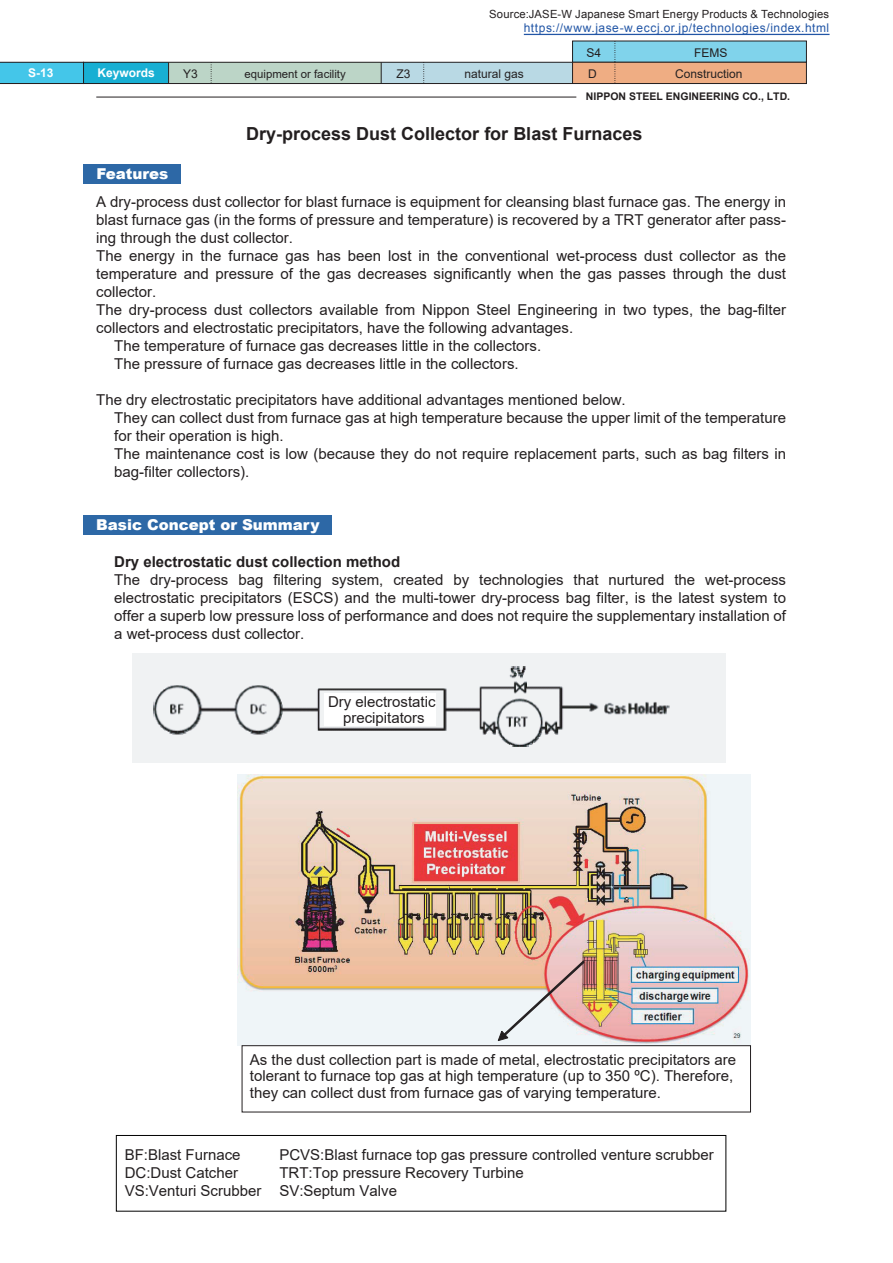
<style>
.page{position:relative;width:893px;height:1263px;background:#fff}
.page>*{position:absolute;margin:0;border:0;box-sizing:border-box;transform-origin:0 0}
.t1{font:700 18px "Arial";color:#231f20}
.t2{font:15px/18px "Arial";color:#231f20}
.t3{font:700 15px "Arial";color:#231f20}
.t4{font:900 15px "Arial";color:#fff}
.t5{font:12px "Arial";letter-spacing:.045em;color:#2256a6}
.t6{font:12px "Arial";color:#242122}
.t7{font:700 12px "Arial";color:#fff}
.t8{font:12px "Arial";color:#231f20}
.t9{font:11.4px "Arial";color:#242122}
.t10{font:11.25px "Arial";letter-spacing:.015em;color:#231f20}
.t11{font:700 10.5px "Arial";color:#231f20}
</style>
<div class="page">
<div style="left:573px;top:41px;width:233px;height:21px;background:#80d3eb"></div>
<svg style="left:0;top:62px;width:83px;height:22px;background:#41b8d8"></svg>
<div style="left:84px;top:62px;width:85px;height:22px;background:#18afd3"></div>
<div style="left:169px;top:62px;width:212px;height:22px;background:#bcd5c7"></div>
<svg style="left:211px;top:64px;width:1px;height:17px"></svg>
<div style="left:381px;top:62px;width:192px;height:22px;background:#b9d9e4"></div>
<svg style="left:423px;top:64px;width:1px;height:17px"></svg>
<svg style="left:381px;top:64px;width:1px;height:18px"></svg>
<div style="left:573px;top:62px;width:233px;height:22px;background:#efad83"></div>
<svg style="left:572px;top:64px;width:1px;height:18px"></svg>
<svg style="left:168px;top:64px;width:1px;height:18px"></svg>
<div style="left:83px;top:62px;width:724px;height:22px;border:1px solid #231f20"></div>
<svg style="left:615px;top:41px;width:1px;height:43px"></svg>
<hr style="left:96px;top:97px;width:480px;height:1px;background:#231f20">
<div style="left:84px;top:164px;width:97px;height:20px;background:#2d68a6"></div>
<div style="left:84px;top:515px;width:248px;height:20px;background:#2d68a6"></div>
<div style="left:116px;top:1135px;width:610px;height:76px;border:1px solid #000"></div>
<img style="left:132px;top:653px;width:594px;height:109px">
<img style="left:237px;top:775px;width:514px;height:270px">
<svg style="left:498px;top:961px;width:86px;height:80px"></svg>
<div style="left:324px;top:694px;width:112px;height:32px;background:#fff"></div>
<div style="left:242px;top:1045px;width:509px;height:67px;border:1px solid #231f20"></div>
<hr style="left:524px;top:34px;width:305px;height:1px;background:#2256a6">
<p class="t10" style="left:489px;top:7px;width:341px">Source:JASE-W Japanese Smart Energy Products &amp; Technologies</p>
<p class="t5" style="left:524px;top:20px;width:307px">https://www.jase-w.eccj.or.jp/technologies/index.html</p>
<p class="t8" style="left:587px;top:44px;width:16px">S4</p>
<p class="t8" style="left:694px;top:44px;width:35px">FEMS</p>
<p class="t11" style="left:586px;top:89px;width:206px">NIPPON STEEL ENGINEERING CO., LTD.</p>
<p class="t7" style="left:28px;top:65px;width:27px">S-13</p>
<p class="t6" style="left:183px;top:65px;width:16px">Y3</p>
<p class="t9" style="left:244px;top:66px;width:103px">equipment or facility</p>
<p class="t6" style="left:396px;top:65px;width:16px">Z3</p>
<p class="t6" style="left:464px;top:65px;width:61px">natural gas</p>
<p class="t6" style="left:588px;top:65px;width:10px">D</p>
<p class="t6" style="left:675px;top:65px;width:69px">Construction</p>
<p class="t7" style="left:97px;top:65px;width:59px">Keywords</p>
<p class="t4" style="left:96px;top:163px;width:74px">Features</p>
<p class="t1" style="left:246px;top:121px;width:398px">Dry-process Dust Collector for Blast Furnaces</p>
<p class="t2" style="left:96px;top:192px;width:691px">A dry-process dust collector for blast furnace is equipment for cleansing blast furnace gas. The energy in</p>
<p class="t2" style="left:96px;top:210px;width:691px">blast furnace gas (in the forms of pressure and temperature) is recovered by a TRT generator after pass-</p>
<p class="t2" style="left:96px;top:228px;width:198px">ing through the dust collector.</p>
<p class="t2" style="left:96px;top:246px;width:691px">The energy in the furnace gas has been lost in the conventional wet-process dust collector as the</p>
<p class="t2" style="left:96px;top:264px;width:691px">temperature and pressure of the gas decreases significantly when the gas passes through the dust</p>
<p class="t2" style="left:96px;top:282px;width:62px">collector.</p>
<p class="t2" style="left:96px;top:300px;width:691px">The dry-process dust collectors available from Nippon Steel Engineering in two types, the bag-filter</p>
<p class="t2" style="left:96px;top:318px;width:478px">collectors and electrostatic precipitators, have the following advantages.</p>
<p class="t2" style="left:114px;top:336px;width:428px">The temperature of furnace gas decreases little in the collectors.</p>
<p class="t2" style="left:114px;top:354px;width:406px">The pressure of furnace gas decreases little in the collectors.</p>
<p class="t2" style="left:114px;top:390px;width:673px;text-indent:-18px">The dry electrostatic precipitators have additional advantages mentioned below.<br>They can collect dust from furnace gas at high temperature because the upper limit of the temperature for their operation is high.<br>The maintenance cost is low (because they do not require replacement parts, such as bag filters in bag-filter collectors).</p>
<p class="t4" style="left:96px;top:514px;width:225px">Basic Concept or Summary</p>
<p class="t3" style="left:114px;top:551px;width:287px">Dry electrostatic dust collection method</p>
<p class="t2" style="left:114px;top:570px;width:673px;text-align:justify">The dry-process bag filtering system, created by technologies that nurtured the wet-process electrostatic precipitators (ESCS) and the multi-tower dry-process bag filter, is the latest system to offer a superb low pressure loss of performance and does not require the supplementary installation of a wet-process dust collector.</p>
<p class="t2" style="left:328px;top:693px;width:109px;line-height:16.5px;text-align:center">Dry electrostatic precipitators</p>
<p class="t2" style="left:250px;top:1051px;width:488px;line-height:16.5px">As the dust collection part is made of metal, electrostatic precipitators are tolerant to furnace top gas at high temperature (up to 350 ºC). Therefore, they can collect dust from furnace gas of varying temperature.</p>
<p class="t2" style="left:125px;top:1145px;width:117px">BF:Blast Furnace</p>
<p class="t2" style="left:279px;top:1145px;width:436px">PCVS:Blast furnace top gas pressure controlled venture scrubber</p>
<p class="t2" style="left:125px;top:1163px;width:115px">DC:Dust Catcher</p>
<p class="t2" style="left:125px;top:1163px;width:400px;text-indent:155px">TRT:Top pressure Recovery Turbine<br>VS:Venturi Scrubber SV:Septum Valve</p>
</div>
